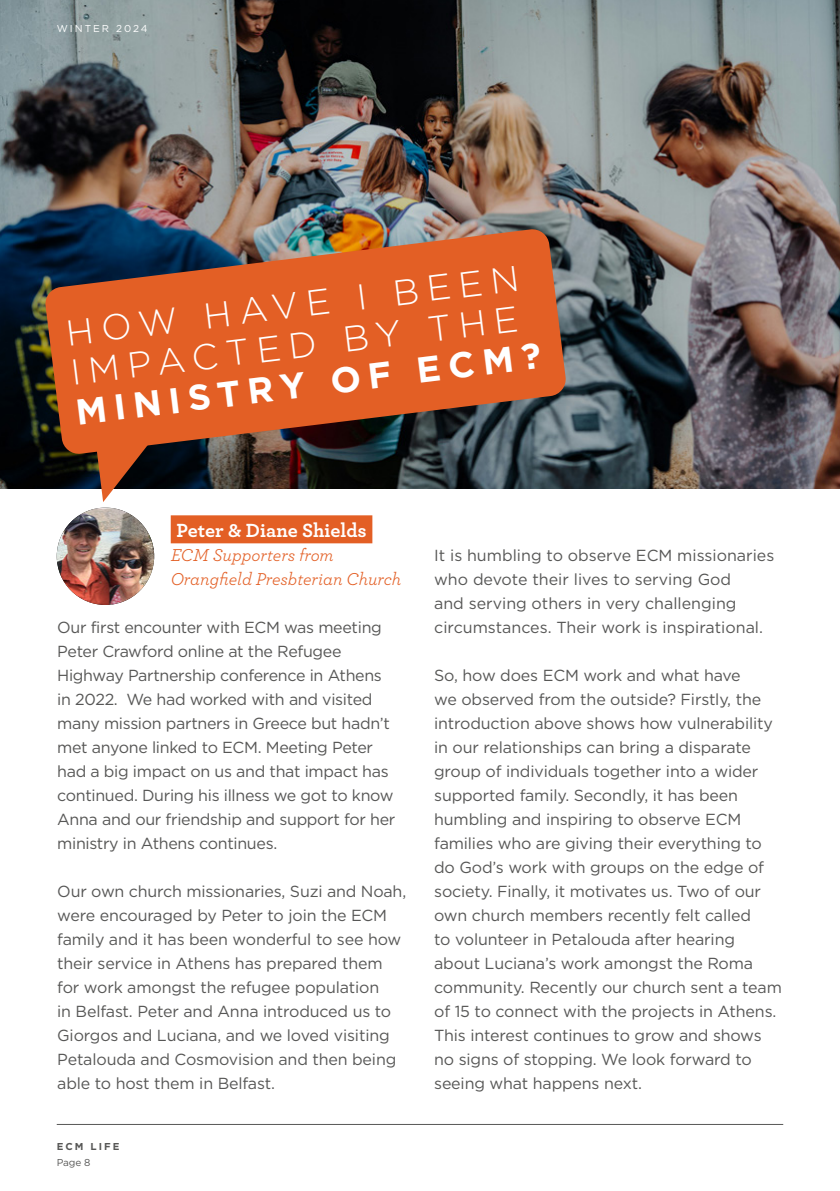
<style>
.page{position:relative;width:840px;height:1191px;background:#fff}
.page>*{position:absolute;margin:0;border:0;box-sizing:border-box;transform-origin:0 0}
.Magazine_Title{font:300 36px/40px "Gotham HTF";color:#fff}
.Mini_Bullets{font:700 20px "Archer";color:#fff}
.t1{font:italic 18px/24px "Archer";color:#e35f25}
.Mini_Bullets-2{font:16px/24px "Gotham HTF";letter-spacing:-.01em;color:#575756}
.t2{font:700 10px/16px "Gotham HTF";letter-spacing:.2em;color:#575756}
.t3{font:10px "Gotham HTF";letter-spacing:.2em;color:#fff}
.s1{font-weight:700}
.s2{font-weight:400}
</style>
<div class="page">
<img style="left:0;top:0;width:839px;height:489px">
<div style="left:171px;top:515px;width:201px;height:28px;background:#e35f25"></div>
<hr style="left:57px;top:1124px;width:725px;height:1px;background:#575756">
<svg style="left:44px;top:228px;width:522px;height:227px;background:#b15830"></svg>
<svg style="left:89px;top:369px;width:118px;height:133px;background:#ad5935"></svg>
<img style="left:57px;top:507px;width:97px;height:98px;border-radius:49px">
<p class="t3" style="left:57px;top:22px;width:92px">WINTER 2024</p>
<p class="Magazine_Title" style="left:64px;top:313px;width:470px;rotate:-7deg">HOW HAVE I BEEN<br>IMPACTED BY THE<br><span class="s1">MINISTRY OF ECM?</span></p>
<p class="Mini_Bullets" style="left:176px;top:514px;width:192px">Peter &amp; Diane Shields</p>
<p class="t1" style="left:171px;top:542px;width:232px">ECM Supporters from<br>Orangfield Presbterian Church</p>
<p class="Mini_Bullets-2" style="left:57px;top:615px;width:339px">Our first encounter with ECM was meeting Peter Crawford online at the Refugee Highway Partnership conference in Athens in 2022. We had worked with and visited many mission partners in Greece but hadn’t met anyone linked to ECM. Meeting Peter had a big impact on us and that impact has continued. During his illness we got to know Anna and our friendship and support for her ministry in Athens continues.</p>
<p class="Mini_Bullets-2" style="left:57px;top:879px;width:350px">Our own church missionaries, Suzi and Noah, were encouraged by Peter to join the ECM family and it has been wonderful to see how their service in Athens has prepared them for work amongst the refugee population<br>in Belfast. Peter and Anna introduced us to Giorgos and Luciana, and we loved visiting Petalouda and Cosmovision and then being able to host them in Belfast.</p>
<p class="t2" style="left:57px;top:1138px;width:64px">ECM LIFE<br><span class="s2">Page 8</span></p>
<p class="Mini_Bullets-2" style="left:434px;top:543px;width:341px">It is humbling to observe ECM missionaries who devote their lives to serving God<br>and serving others in very challenging circumstances. Their work is inspirational.</p>
<p class="Mini_Bullets-2" style="left:434px;top:663px;width:349px">So, how does ECM work and what have<br>we observed from the outside? Firstly, the introduction above shows how vulnerability in our relationships can bring a disparate group of individuals together into a wider supported family. Secondly, it has been humbling and inspiring to observe ECM families who are giving their everything to do God’s work with groups on the edge of society. Finally, it motivates us. Two of our own church members recently felt called<br>to volunteer in Petalouda after hearing about Luciana’s work amongst the Roma community. Recently our church sent a team of 15 to connect with the projects in Athens.<br>This interest continues to grow and shows no signs of stopping. We look forward to seeing what happens next.</p>
</div>
